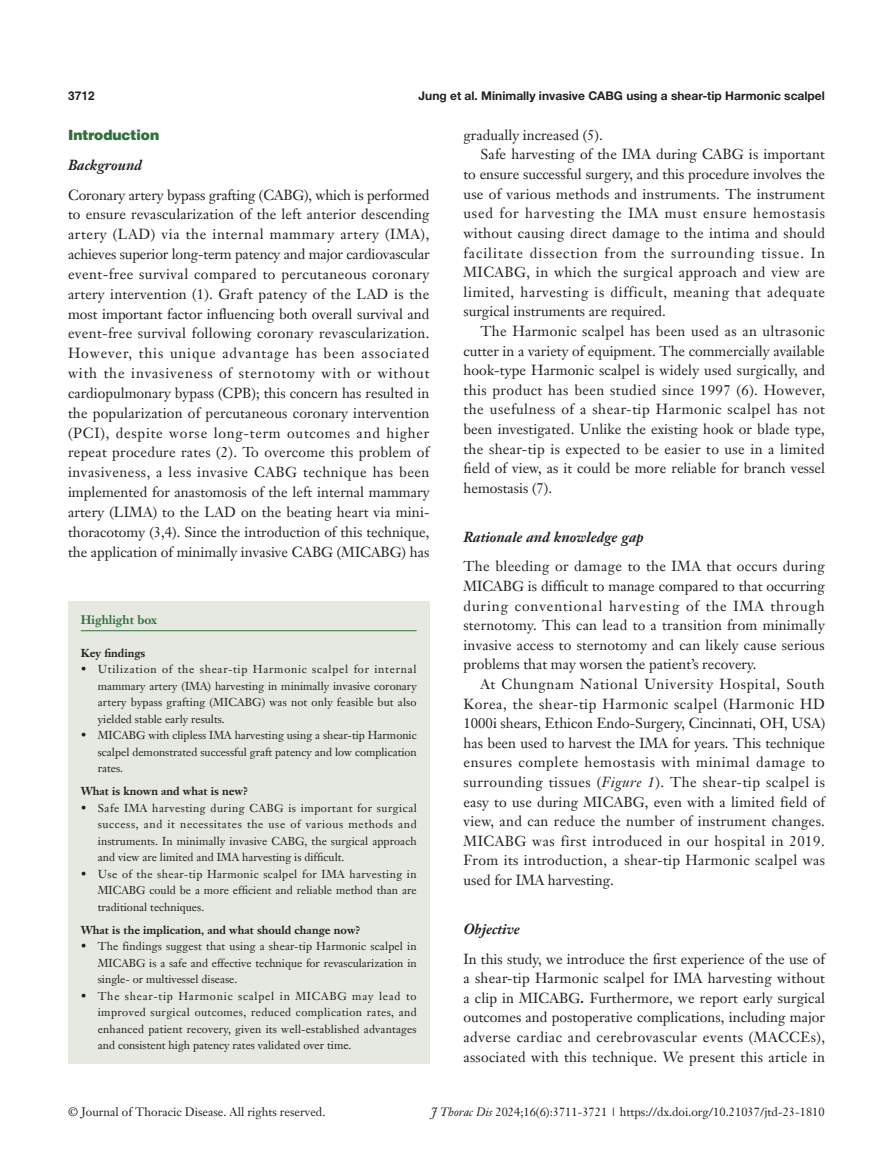
<style>
.page{position:relative;width:893px;height:1170px;background:#fff}
.page>*{position:absolute;margin:0;border:0;box-sizing:border-box;transform-origin:0 0}
.t1{font:14.25px/19.6px "Janson Text LT";color:#231f20;text-align:justify}
._2ji-6_5{font:italic 700 14.25px "Janson Text LT";color:#231f20}
._1ji-zhengti{font:900 14.25px "Helvetica";color:#30703e}
._2ji-zhengti{font:italic 700 14.25px "Janson Text LT";color:#231f20}
.t2{font:12px "Janson Text LT";color:#231f20}
.t3{font:700 12px "Helvetica Neue LT Pro";color:#231f20}
.Cite{font:700 12px "Janson Text LT";color:#30703e}
.t4{font:700 12px "Helvetica";color:#231f20}
.box-zhengwen{font:11.25px/16.5px "Janson Text LT";color:#231f20;text-align:justify}
.box-biaoti-1_5mm{font:700 11.25px "Janson Text LT";color:#231f20}
.box-biaoti{font:700 11.25px "Janson Text LT";color:#231f20}
.s1{font-style:italic}
.s2{font-weight:700}
</style>
<div class="page">
<div style="left:68px;top:601px;width:361px;height:462px;background:#e5e9e1"></div>
<hr style="left:81px;top:630px;width:336px;height:1px;background:#30703e">
<p class="t4" style="left:68px;top:88px;width:28px">3712</p>
<p class="t3" style="left:419px;top:88px;width:408px">Jung et al. Minimally invasive CABG using a shear-tip Harmonic scalpel</p>
<p class="_1ji-zhengti" style="left:68px;top:126px;width:93px">Introduction</p>
<p class="_2ji-zhengti" style="left:68px;top:156px;width:75px">Background</p>
<p class="t1" style="left:68px;top:185px;width:363px">Coronary artery bypass grafting (CABG), which is performed to ensure revascularization of the left anterior descending artery (LAD) via the internal mammary artery (IMA), achieves superior long-term patency and major cardiovascular event-free survival compared to percutaneous coronary artery intervention (1). Graft patency of the LAD is the most important factor influencing both overall survival and event-free survival following coronary revascularization.<br>However, this unique advantage has been associated with the invasiveness of sternotomy with or without cardiopulmonary bypass (CPB); this concern has resulted in the popularization of percutaneous coronary intervention (PCI), despite worse long-term outcomes and higher repeat procedure rates (2). To overcome this problem of invasiveness, a less invasive CABG technique has been implemented for anastomosis of the left internal mammary artery (LIMA) to the LAD on the beating heart via mini&shy;thoracotomy (3,4). Since the introduction of this technique, the application of minimally invasive CABG (MICABG) has</p>
<p class="Cite" style="left:81px;top:612px;width:78px">Highlight box</p>
<p class="box-biaoti" style="left:81px;top:645px;width:66px">Key findings</p>
<p class="box-zhengwen" style="left:98px;top:661px;width:320px;text-indent:-17px">• Utilization of the shear-tip Harmonic scalpel for internal mammary artery (IMA) harvesting in minimally invasive coronary artery bypass grafting (MICABG) was not only feasible but also yielded stable early results.</p>
<p class="box-zhengwen" style="left:98px;top:727px;width:321px;text-indent:-17px">• MICABG with clipless IMA harvesting using a shear-tip Harmonic scalpel demonstrated successful graft patency and low complication rates.</p>
<p class="box-biaoti-1_5mm" style="left:81px;top:784px;width:169px">What is known and what is new?</p>
<p class="box-zhengwen" style="left:98px;top:799px;width:321px;text-indent:-17px">• Safe IMA harvesting during CABG is important for surgical success, and it necessitates the use of various methods and instruments. In minimally invasive CABG, the surgical approach and view are limited and IMA harvesting is difficult.</p>
<p class="box-zhengwen" style="left:98px;top:865px;width:320px;text-indent:-17px">• Use of the shear-tip Harmonic scalpel for IMA harvesting in MICABG could be a more efficient and reliable method than are traditional techniques.</p>
<p class="box-biaoti-1_5mm" style="left:81px;top:922px;width:281px">What is the implication, and what should change now?</p>
<p class="box-zhengwen" style="left:98px;top:937px;width:320px;text-indent:-17px">• The findings suggest that using a shear-tip Harmonic scalpel in MICABG is a safe and effective technique for revascularization in single- or multivessel disease.</p>
<p class="box-zhengwen" style="left:98px;top:987px;width:321px;text-indent:-17px">• The shear-tip Harmonic scalpel in MICABG may lead to improved surgical outcomes, reduced complication rates, and enhanced patient recovery, given its well-established advantages and consistent high patency rates validated over time.</p>
<p class="t1" style="left:463px;top:125px;width:141px">gradually increased (5).</p>
<p class="t1" style="left:463px;top:144px;width:363px;text-indent:17px">Safe harvesting of the IMA during CABG is important to ensure successful surgery, and this procedure involves the use of various methods and instruments. The instrument used for harvesting the IMA must ensure hemostasis without causing direct damage to the intima and should facilitate dissection from the surrounding tissue. In MICABG, in which the surgical approach and view are limited, harvesting is difficult, meaning that adequate surgical instruments are required.</p>
<p class="t1" style="left:463px;top:321px;width:363px;text-indent:17px">The Harmonic scalpel has been used as an ultrasonic cutter in a variety of equipment. The commercially available hook-type Harmonic scalpel is widely used surgically, and this product has been studied since 1997 (6). However, the usefulness of a shear-tip Harmonic scalpel has not been investigated. Unlike the existing hook or blade type, the shear-tip is expected to be easier to use in a limited field of view, as it could be more reliable for branch vessel hemostasis (7).</p>
<p class="_2ji-6_5" style="left:463px;top:527px;width:182px">Rationale and knowledge gap</p>
<p class="t1" style="left:463px;top:556px;width:363px">The bleeding or damage to the IMA that occurs during MICABG is difficult to manage compared to that occurring during conventional harvesting of the IMA through sternotomy. This can lead to a transition from minimally invasive access to sternotomy and can likely cause serious problems that may worsen the patient’s recovery.</p>
<p class="t1" style="left:463px;top:674px;width:363px;text-indent:17px">At Chungnam National University Hospital, South Korea, the shear-tip Harmonic scalpel (Harmonic HD 1000i shears, Ethicon Endo-Surgery, Cincinnati, OH, USA) has been used to harvest the IMA for years. This technique ensures complete hemostasis with minimal damage to surrounding tissues (<span class="s1">Figure 1</span>). The shear-tip scalpel is easy to use during MICABG, even with a limited field of view, and can reduce the number of instrument changes.<br>MICABG was first introduced in our hospital in 2019.<br>From its introduction, a shear-tip Harmonic scalpel was used for IMA harvesting.</p>
<p class="_2ji-6_5" style="left:463px;top:919px;width:58px">Objective</p>
<p class="t1" style="left:463px;top:948px;width:363px">In this study, we introduce the first experience of the use of a shear-tip Harmonic scalpel for IMA harvesting without a clip in MICABG<span class="s2">.</span> Furthermore, we report early surgical outcomes and postoperative complications, including major adverse cardiac and cerebrovascular events (MACCEs), associated with this technique. We present this article in</p>
<p class="t2" style="left:68px;top:1104px;width:259px">© Journal of Thoracic Disease. All rights reserved.</p>
<p class="t2" style="left:431px;top:1104px;width:395px"><span class="s1">J Thorac Dis</span> 2024;16(6):3711-3721 | https://dx.doi.org/10.21037/jtd-23-1810</p>
</div>
